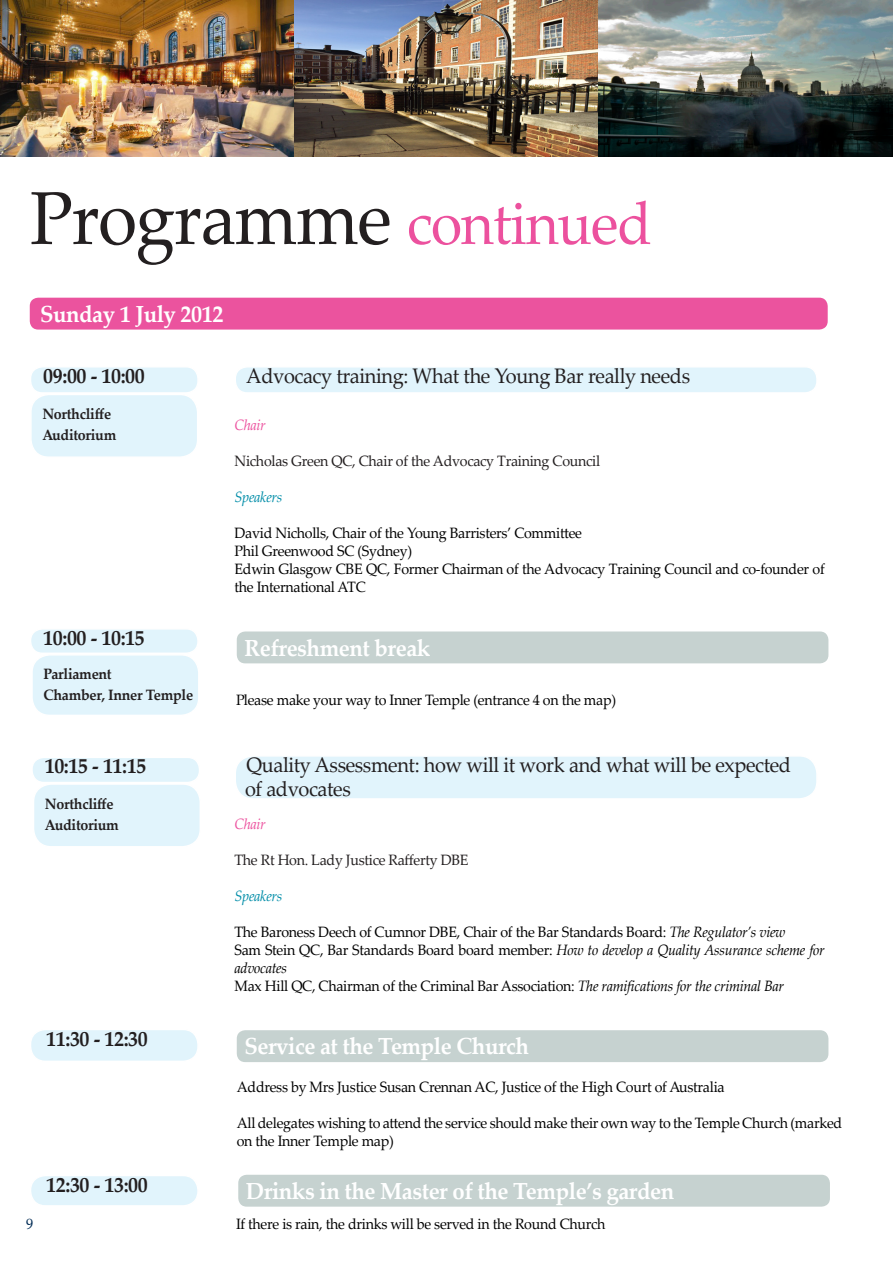
<style>
.page{position:relative;width:893px;height:1263px;background:#fff}
.page>*{position:absolute;margin:0;border:0;box-sizing:border-box;transform-origin:0 0}
.t1{font:75px "Palatino Linotype";letter-spacing:-.02em;color:#231f20;scale:.95 1}
.t2{font:700 23.25px "Palatino Linotype";letter-spacing:-.02em;color:#fff;scale:.95 1}
.t3{font:21px/24px "Palatino Linotype";letter-spacing:-.02em;color:#231f20;scale:.95 1}
.t4{font:700 21px "Palatino Linotype";letter-spacing:-.02em;color:#231f20;scale:.95 1}
.t5{font:15px/18px "Palatino Linotype";letter-spacing:-.02em;color:#000;scale:.95 1}
.t6{font:italic 15px/18px "Palatino Linotype";letter-spacing:-.02em;color:#000;scale:.95 1}
.t7{font:15px "Palatino Linotype";letter-spacing:-.02em;color:#231f20;scale:.95 1}
.t8{font:700 15px "Palatino Linotype";letter-spacing:-.02em;color:#231f20;scale:.95 1}
.t9{font:italic 15px "Palatino Linotype";letter-spacing:-.02em;color:#008da8;scale:.95 1}
.t10{font:italic 15px "Palatino Linotype";letter-spacing:-.02em;color:#ec519e;scale:.95 1}
.t11{font:15px "Palatino Linotype";color:#002c55;scale:.95 1}
.s1{font-size:60px;color:#ec519e}
.s2{font-style:italic}
.s3{font-style:normal}
</style>
<div class="page">
<img style="left:0;top:0;width:294px;height:156px">
<img style="left:294px;top:0;width:304px;height:156px">
<img style="left:598px;top:0;width:295px;height:156px">
<div style="left:30px;top:298px;width:798px;height:32px;background:#eb539e;border-radius:9px"></div>
<div style="left:237px;top:631px;width:591px;height:32px;background:#c6d2d0;border-radius:9px"></div>
<div style="left:237px;top:1030px;width:591px;height:32px;background:#c6d2d0;border-radius:9px"></div>
<div style="left:238px;top:1175px;width:592px;height:31px;background:#c6d2d0;border-radius:9px"></div>
<div style="left:31px;top:367px;width:167px;height:26px;background:#e1f4fc;border-radius:12px"></div>
<div style="left:30px;top:366px;width:169px;height:28px;border:2px solid #fff;border-radius:12px"></div>
<div style="left:31px;top:394px;width:167px;height:63px;background:#e1f4fc;border-radius:18px"></div>
<div style="left:30px;top:394px;width:168px;height:64px;border:2px solid #fff;border-radius:18px"></div>
<div style="left:31px;top:629px;width:167px;height:24px;background:#e1f4fc;border-radius:12px"></div>
<div style="left:30px;top:628px;width:169px;height:26px;border:2px solid #fff;border-radius:12px"></div>
<div style="left:32px;top:655px;width:167px;height:60px;background:#e1f4fc;border-radius:18px"></div>
<div style="left:31px;top:654px;width:169px;height:62px;border:2px solid #fff;border-radius:18px"></div>
<div style="left:32px;top:757px;width:168px;height:25px;background:#e1f4fc;border-radius:12px"></div>
<div style="left:31px;top:756px;width:169px;height:27px;border:2px solid #fff;border-radius:12px"></div>
<div style="left:34px;top:784px;width:166px;height:63px;background:#e1f4fc;border-radius:18px"></div>
<div style="left:33px;top:783px;width:168px;height:64px;border:2px solid #fff;border-radius:18px"></div>
<div style="left:31px;top:1029px;width:167px;height:32px;background:#e1f4fc;border-radius:15px"></div>
<div style="left:30px;top:1029px;width:169px;height:33px;border:2px solid #fff;border-radius:15px"></div>
<div style="left:31px;top:1175px;width:167px;height:31px;background:#e1f4fc;border-radius:15px"></div>
<div style="left:30px;top:1175px;width:169px;height:31px;border:2px solid #fff;border-radius:15px"></div>
<div style="left:235px;top:367px;width:582px;height:26px;background:#e1f4fc;border-radius:12px"></div>
<div style="left:235px;top:366px;width:583px;height:28px;border:2px solid #fff;border-radius:12px"></div>
<div style="left:235px;top:756px;width:582px;height:43px;background:#e1f4fc;border-radius:18px"></div>
<div style="left:235px;top:755px;width:583px;height:45px;border:2px solid #fff;border-radius:18px"></div>
<p class="t1" style="left:30px;top:165px;width:657px">Programme <span class="s1">continued</span></p>
<p class="t2" style="left:40px;top:297px;width:194px">Sunday 1 July 2012</p>
<p class="t4" style="left:43px;top:361px;width:108px">09:00 - 10:00</p>
<p class="t8" style="left:42px;top:404px;width:74px">Northcliffe</p>
<p class="t8" style="left:42px;top:425px;width:79px">Auditorium</p>
<p class="t4" style="left:43px;top:623px;width:108px">10:00 - 10:15</p>
<p class="t8" style="left:43px;top:663px;width:73px">Parliament</p>
<p class="t8" style="left:43px;top:684px;width:159px">Chamber, Inner Temple</p>
<p class="t4" style="left:45px;top:751px;width:108px">10:15 - 11:15</p>
<p class="t8" style="left:45px;top:793px;width:74px">Northcliffe</p>
<p class="t8" style="left:45px;top:814px;width:79px">Auditorium</p>
<p class="t4" style="left:46px;top:1023px;width:108px">11:30 - 12:30</p>
<p class="t11" style="left:26px;top:1214px;width:9px">9</p>
<p class="t4" style="left:46px;top:1169px;width:108px">12:30 - 13:00</p>
<p class="t3" style="left:246px;top:363px;width:469px">Advocacy training: What the Young Bar really needs</p>
<p class="t10" style="left:235px;top:414px;width:34px">Chair</p>
<p class="t7" style="left:235px;top:450px;width:386px">Nicholas Green QC, Chair of the Advocacy Training Council</p>
<p class="t9" style="left:235px;top:486px;width:52px">Speakers</p>
<p class="t5" style="left:235px;top:523px;width:367px">David Nicholls, Chair of the Young Barristers’ Committee</p>
<p class="t5" style="left:235px;top:541px;width:188px">Phil Greenwood SC (Sydney)</p>
<p class="t5" style="left:235px;top:559px;width:623px">Edwin Glasgow CBE QC, Former Chairman of the Advocacy Training Council and co-founder of the International ATC</p>
<p class="t2" style="left:244px;top:631px;width:197px">Refreshment break</p>
<p class="t5" style="left:236px;top:690px;width:402px">Please make your way to Inner Temple (entrance 4 on the map)</p>
<p class="t3" style="left:245px;top:752px;width:576px">Quality Assessment: how will it work and what will be expected of advocates</p>
<p class="t10" style="left:235px;top:813px;width:34px">Chair</p>
<p class="t7" style="left:235px;top:849px;width:248px">The Rt Hon. Lady Justice Rafferty DBE</p>
<p class="t9" style="left:235px;top:885px;width:52px">Speakers</p>
<p class="t5" style="left:235px;top:923px;width:582px">The Baroness Deech of Cumnor DBE, Chair of the Bar Standards Board: <span class="s2">The Regulator’s view</span></p>
<p class="t6" style="left:235px;top:941px;width:623px"><span class="s3">Sam Stein QC, Bar Standards Board board member:</span> How to develop a Quality Assurance scheme for advocates</p>
<p class="t5" style="left:235px;top:977px;width:580px">Max Hill QC, Chairman of the Criminal Bar Association: <span class="s2">The ramifications for the criminal Bar</span></p>
<p class="t2" style="left:244px;top:1030px;width:301px">Service at the Temple Church</p>
<p class="t5" style="left:237px;top:1077px;width:515px">Address by Mrs Justice Susan Crennan AC, Justice of the High Court of Australia</p>
<p class="t5" style="left:237px;top:1113px;width:639px">All delegates wishing to attend the service should make their own way to the Temple Church (marked on the Inner Temple map)</p>
<p class="t2" style="left:246px;top:1174px;width:452px">Drinks in the Master of the Temple’s garden</p>
<p class="t5" style="left:236px;top:1215px;width:390px">If there is rain, the drinks will be served in the Round Church</p>
</div>
